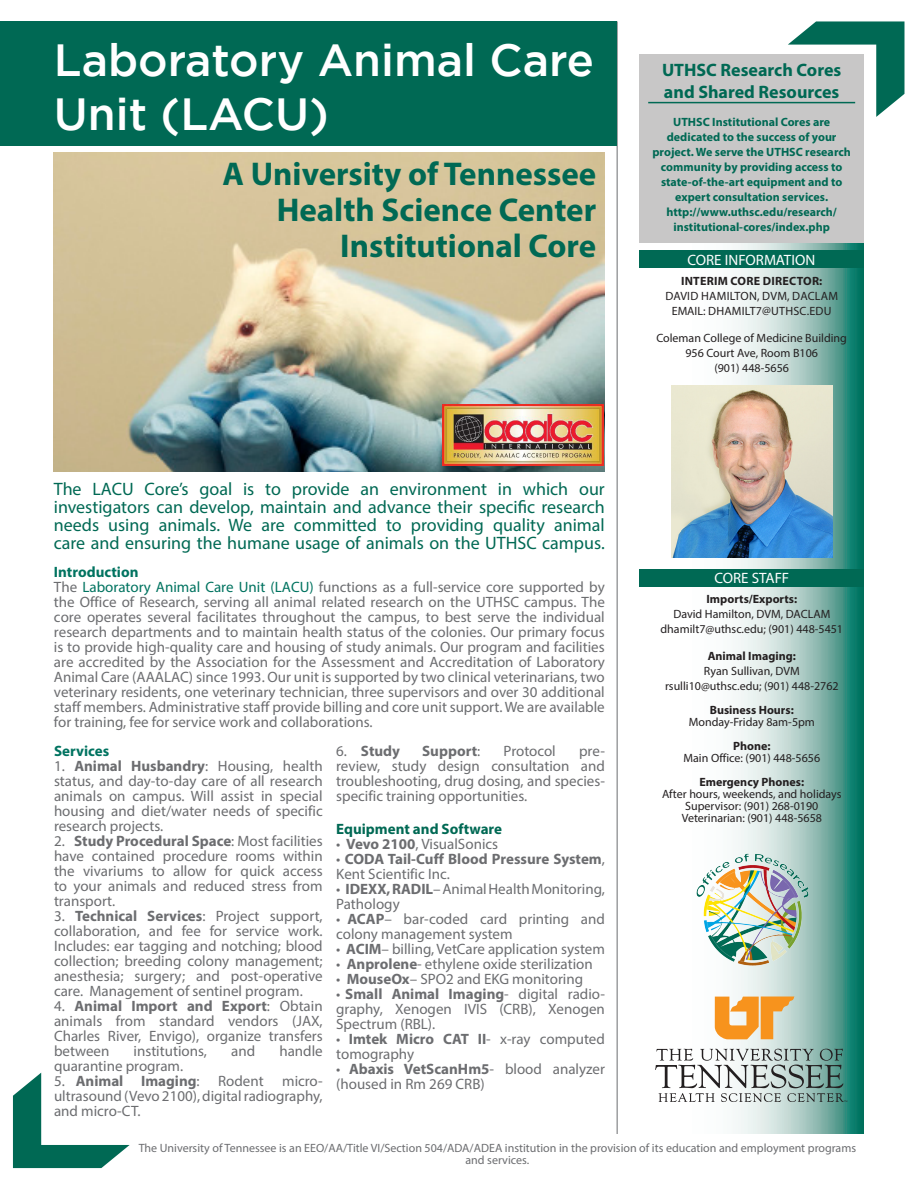
<style>
.page{position:relative;width:918px;height:1188px;background:#fff}
.page>*{position:absolute;margin:0;border:0;box-sizing:border-box;transform-origin:0 0}
.t1{font:500 45px/54px "Gotham";color:#fff}
._02_Article_Title{font:700 33px/36px "Myriad Pro";color:#006954;text-align:right}
._05a_body_text_Intro{font:18px/18px "Myriad Pro";color:#006954;text-align:justify}
.t2{font:700 18px/21.6px "Myriad Pro";color:#006954}
._05_body_text{font:15px/15px "Myriad Pro";color:#6c6d70;text-align:justify}
._05_body_text-2{font:700 15px/15px "Myriad Pro";color:#6c6d70}
._09_Article_Name{font:15px "Myriad Pro";color:#fff}
._05_body_text-3{font:700 15px "Myriad Pro";color:#007360}
._05_body_text-4{font:700 15px "Myriad Pro";color:#006954}
.edior{font:12px "Myriad Pro";color:#231f20}
.t3{font:700 12px/15px "Myriad Pro";color:#006954;text-align:center}
.t4{font:12px/12px "Myriad Pro";color:#6c6d70;text-align:center}
.edior-2{font:700 12px "Myriad Pro";color:#231f20}
.edior-3{font:12px "Myriad Pro";letter-spacing:.02em;color:#231f20}
.edior-4{font:700 12px "Myriad Pro";letter-spacing:.02em;color:#231f20}
.s1{color:#007360}
.s2{font-weight:700}
.s3{font-weight:400}
</style>
<div class="page">
<img style="left:54px;top:152px;width:551px;height:319px">
<svg style="left:640px;top:243px;width:224px;height:891px"></svg>
<div style="left:639px;top:250px;width:225px;height:18px;background:#006954"></div>
<hr style="left:617px;top:21px;width:1px;height:1113px;background:#6c6d70">
<div style="left:0;top:21px;width:617px;height:125px;background:#006954"></div>
<svg style="left:788px;top:21px;width:117px;height:96px"></svg>
<svg style="left:13px;top:1073px;width:117px;height:95px"></svg>
<svg style="left:715px;top:997px;width:80px;height:42px;background:#ecb165"></svg>
<svg style="left:655px;top:1049px;width:192px;height:53px"></svg>
<div style="left:639px;top:54px;width:225px;height:189px;background:#c8c7c7"></div>
<hr style="left:648px;top:102px;width:207px;height:1px;background:#006954">
<div style="left:640px;top:569px;width:224px;height:17px;background:#006954"></div>
<img style="left:443px;top:405px;width:160px;height:61px">
<img style="left:672px;top:385px;width:160px;height:173px">
<img style="left:688px;top:847px;width:133px;height:125px">
<p class="t1" style="left:54px;top:33px;width:542px">Laboratory Animal Care<br>Unit (LACU)</p>
<p class="_02_Article_Title" style="left:222px;top:155px;width:375px">A University of Tennessee<br>Health Science Center<br>Institutional Core</p>
<p class="_05a_body_text_Intro" style="left:54px;top:480px;width:552px">The LACU Core’s goal is to provide an environment in which our investigators can develop, maintain and advance their specific research needs using animals. We are committed to providing quality animal care and ensuring the humane usage of animals on the UTHSC campus.</p>
<p class="_05_body_text-3" style="left:54px;top:562px;width:86px">Introduction</p>
<p class="_05_body_text" style="left:54px;top:579px;width:552px">The <span class="s1">Laboratory Animal Care Unit (LACU)</span> functions as a full-service core supported by the Office of Research, serving all animal related research on the UTHSC campus. The core operates several facilitates throughout the campus, to best serve the individual research departments and to maintain health status of the colonies. Our primary focus is to provide high-quality care and housing of study animals. Our program and facilities are accredited by the Association for the Assessment and Accreditation of Laboratory Animal Care (AAALAC) since 1993. Our unit is supported by two clinical veterinarians, two veterinary residents, one veterinary technician, three supervisors and over 30 additional staff members. Administrative staff provide billing and core unit support. We are available for training, fee for service work and collaborations.</p>
<p class="_05_body_text-3" style="left:54px;top:741px;width:57px">Services</p>
<p class="_05_body_text" style="left:54px;top:758px;width:270px">1. <span class="s2">Animal Husbandry</span>: Housing, health status, and day-to-day care of all research animals on campus. Will assist in special housing and diet/water needs of specific research projects.</p>
<p class="_05_body_text" style="left:54px;top:833px;width:270px">2. <span class="s2">Study Procedural Space</span>: Most facilities have contained procedure rooms within the vivariums to allow for quick access to your animals and reduced stress from transport.</p>
<p class="_05_body_text" style="left:54px;top:908px;width:270px">3. <span class="s2">Technical Services</span>: Project support, collaboration, and fee for service work.<br>Includes: ear tagging and notching; blood collection; breeding colony management; anesthesia; surgery; and post-operative care. Management of sentinel program.</p>
<p class="_05_body_text" style="left:54px;top:998px;width:270px">4. <span class="s2">Animal Import and Export</span>: Obtain animals from standard vendors (JAX, Charles River, Envigo), organize transfers between</p>
<p class="_05_body_text-2" style="left:336px;top:743px;width:65px"><span class="s3">6.</span> Study</p>
<p class="_05_body_text-2" style="left:422px;top:743px;width:60px">Support<span class="s3">:</span></p>
<p class="_05_body_text" style="left:504px;top:743px;width:54px">Protocol</p>
<p class="_05_body_text" style="left:336px;top:743px;width:270px;text-indent:243px">pre&shy;review, study design consultation and troubleshooting, drug dosing, and species&shy;specific training opportunities.</p>
<p class="_05_body_text-4" style="left:336px;top:819px;width:167px">Equipment and Software</p>
<p class="_05_body_text" style="left:336px;top:836px;width:163px">• <span class="s2">Vevo 2100</span>, VisualSonics</p>
<p class="_05_body_text-2" style="left:336px;top:851px;width:270px"><span class="s3">•</span> CODA Tail-Cuff Blood Pressure System<span class="s3">,<br>Kent Scientific Inc.</span></p>
<p class="_05_body_text" style="left:336px;top:881px;width:270px">• <span class="s2">IDEXX, RADIL</span>– Animal Health Monitoring,<br>Pathology</p>
<p class="_05_body_text" style="left:336px;top:911px;width:270px">• <span class="s2">ACAP</span>– bar-coded card printing and colony management system</p>
<p class="_05_body_text" style="left:336px;top:941px;width:270px">• <span class="s2">ACIM</span>– billing, VetCare application system</p>
<p class="_05_body_text" style="left:336px;top:956px;width:258px">• <span class="s2">Anprolene</span>- ethylene oxide sterilization</p>
<p class="_05_body_text" style="left:336px;top:971px;width:248px">• <span class="s2">MouseOx</span>– SPO2 and EKG monitoring</p>
<p class="_05_body_text" style="left:336px;top:986px;width:270px">• <span class="s2">Small Animal Imaging</span>- digital radio&shy;graphy, Xenogen IVIS (CRB), Xenogen Spectrum (RBL).</p>
<p class="_05_body_text" style="left:336px;top:1031px;width:270px">• <span class="s2">Imtek Micro CAT II</span>- x-ray computed tomography</p>
<p class="_05_body_text" style="left:336px;top:1061px;width:270px">• <span class="s2">Abaxis VetScanHm5</span>- blood analyzer (housed in Rm 269 CRB)</p>
<p class="_05_body_text" style="left:134px;top:1043px;width:75px">institutions,</p>
<p class="_05_body_text" style="left:231px;top:1043px;width:26px">and</p>
<p class="_05_body_text" style="left:279px;top:1043px;width:45px">handle</p>
<p class="_05_body_text" style="left:54px;top:1058px;width:131px">quarantine program.</p>
<p class="_05_body_text" style="left:54px;top:1073px;width:270px">5. <span class="s2">Animal Imaging</span>: Rodent micro&shy;ultrasound (Vevo 2100), digital radiography, and micro-CT.</p>
<p class="t2" style="left:662px;top:59px;width:181px">UTHSC Research Cores and Shared Resources</p>
<p class="t3" style="left:673px;top:114px;width:158px">UTHSC Institutional Cores are</p>
<p class="t3" style="left:652px;top:129px;width:200px">dedicated to the success of your project. We serve the UTHSC research community by providing access to state-of-the-art equipment and to expert consultation services.</p>
<p class="t3" style="left:666px;top:204px;width:172px">http://www.uthsc.edu/research/</p>
<p class="t3" style="left:673px;top:219px;width:158px">institutional-cores/index.php</p>
<p class="_09_Article_Name" style="left:688px;top:250px;width:129px">CORE INFORMATION</p>
<p class="edior-4" style="left:681px;top:273px;width:143px">INTERIM CORE DIRECTOR:</p>
<p class="edior-3" style="left:665px;top:289px;width:174px">DAVID HAMILTON, DVM, DACLAM</p>
<p class="edior-3" style="left:672px;top:304px;width:161px">EMAIL: DHAMILT7@UTHSC.EDU</p>
<p class="edior" style="left:656px;top:331px;width:192px">Coleman College of Medicine Building</p>
<p class="edior" style="left:685px;top:346px;width:134px">956 Court Ave, Room B106</p>
<p class="edior" style="left:714px;top:361px;width:76px">(901) 448-5656</p>
<p class="_09_Article_Name" style="left:714px;top:569px;width:76px">CORE STAFF</p>
<p class="edior-2" style="left:707px;top:591px;width:92px">Imports/Exports:</p>
<p class="edior" style="left:673px;top:607px;width:158px">David Hamilton, DVM, DACLAM</p>
<p class="edior" style="left:661px;top:622px;width:184px">dhamilt7@uthsc.edu; (901) 448-5451</p>
<p class="edior-2" style="left:708px;top:648px;width:90px">Animal Imaging:</p>
<p class="edior" style="left:704px;top:664px;width:97px">Ryan Sullivan, DVM</p>
<p class="edior" style="left:665px;top:679px;width:175px">rsulli10@uthsc.edu; (901) 448-2762</p>
<p class="edior-2" style="left:710px;top:702px;width:85px">Business Hours:</p>
<p class="edior" style="left:689px;top:715px;width:128px">Monday-Friday 8am-5pm</p>
<p class="edior-2" style="left:733px;top:738px;width:39px">Phone:</p>
<p class="edior" style="left:683px;top:751px;width:138px">Main Office: (901) 448-5656</p>
<p class="edior-2" style="left:699px;top:774px;width:106px">Emergency Phones:</p>
<p class="edior" style="left:662px;top:787px;width:181px">After hours, weekends, and holidays</p>
<p class="edior" style="left:685px;top:799px;width:135px">Supervisor: (901) 268-0190</p>
<p class="edior" style="left:682px;top:811px;width:142px">Veterinarian: (901) 448-5658</p>
<p class="t4" style="left:139px;top:1142px;width:719px">The University of Tennessee is an EEO/AA/Title VI/Section 504/ADA/ADEA institution in the provision of its education and employment programs and services.</p>
</div>
